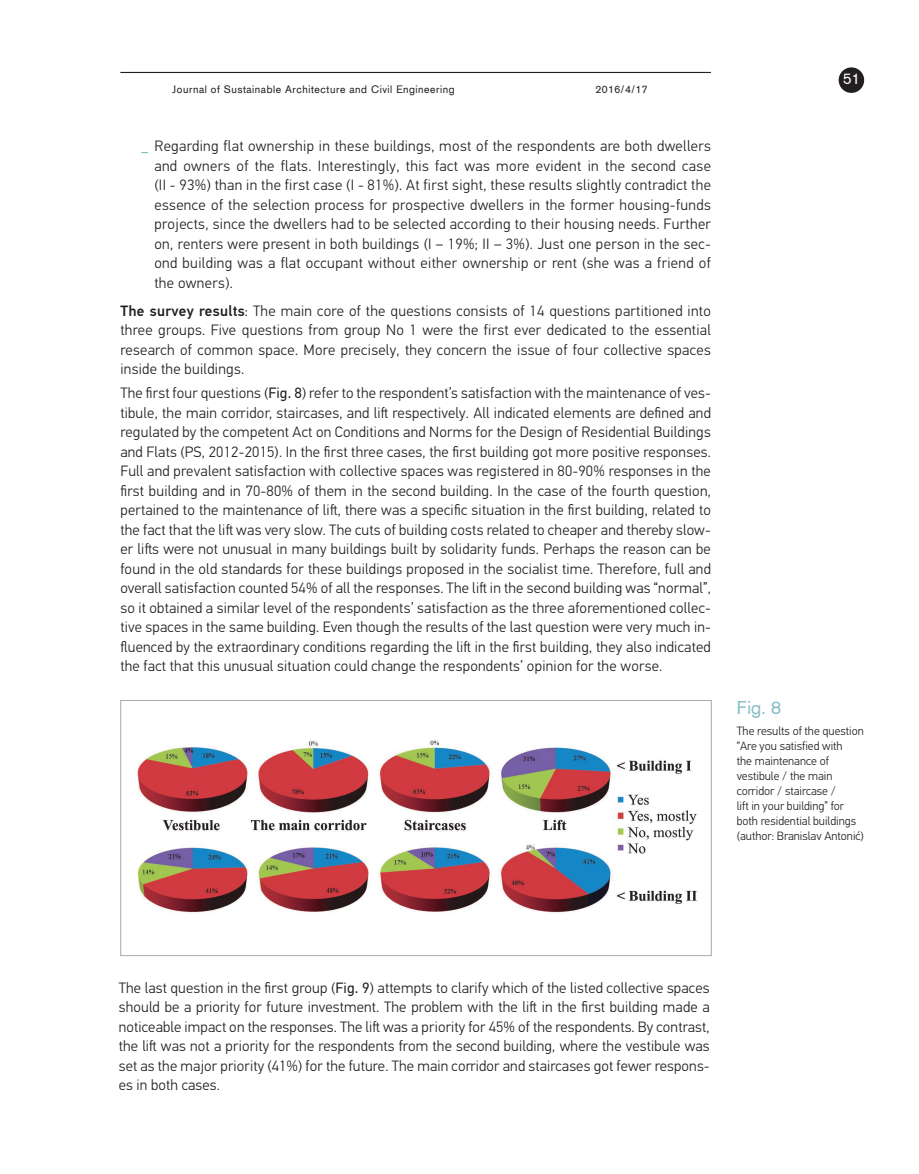
<style>
.page{position:relative;width:919px;height:1174px;background:#fff}
.page>*{position:absolute;margin:0;border:0;box-sizing:border-box;transform-origin:0 0}
.FIG_pavadinimas{font:18px "Akzidenz Grotesk";color:#85bdc5}
.pagrindinis{font:300 15px/19.5px "PF Din Text Pro";letter-spacing:.015em;color:#231f20;text-align:justify}
.t1{font:15px "Akzidenz Grotesk";color:#fff}
.FIG_tekstas{font:300 12px/15px "PF Din Text Pro";color:#231f20}
.t2{font:10.5px "Akzidenz Grotesk";letter-spacing:.05em;color:#231f20}
.s1{font-weight:700;font-size:13.5px;color:#85bdc5}
.s2{font-weight:500}
.s3{font-weight:400}
</style>
<div class="page">
<hr style="left:120px;top:72px;width:590px;height:1px;background:#231f20">
<div style="left:838px;top:67px;width:26px;height:26px;background:#231f20;border-radius:50%"></div>
<img style="left:137px;top:740px;width:560px;height:173px">
<div style="left:120px;top:700px;width:591px;height:256px;border:1px solid #a8a9ad"></div>
<p class="t2" style="left:172px;top:83px;width:284px">Journal of Sustainable Architecture and Civil Engineering</p>
<p class="t2" style="left:595px;top:83px;width:54px">2016/4/17</p>
<p class="pagrindinis" style="left:154px;top:137px;width:558px;text-indent:-13px"><span class="s1">_</span> Regarding flat ownership in these buildings, most of the respondents are both dwellers and owners of the flats. Interestingly, this fact was more evident in the second case (II - 93%) than in the first case (I - 81%). At first sight, these results slightly contradict the essence of the selection process for prospective dwellers in the former housing-funds projects, since the dwellers had to be selected according to their housing needs. Further on, renters were present in both buildings (I – 19%; II – 3%). Just one person in the sec&shy;ond building was a flat occupant without either ownership or rent (she was a friend of the owners).</p>
<p class="pagrindinis" style="left:120px;top:301px;width:592px"><span class="s2">The survey results</span>: The main core of the questions consists of 14 questions partitioned into three groups. Five questions from group No 1 were the first ever dedicated to the essential research of common space. More precisely, they concern the issue of four collective spaces inside the buildings.</p>
<p class="pagrindinis" style="left:120px;top:383px;width:592px">The first four questions (<span class="s3">Fig. 8</span>) refer to the respondent’s satisfaction with the maintenance of ves&shy;tibule, the main corridor, staircases, and lift respectively. All indicated elements are defined and regulated by the competent Act on Conditions and Norms for the Design of Residential Buildings and Flats (PS, 2012-2015). In the first three cases, the first building got more positive responses.<br>Full and prevalent satisfaction with collective spaces was registered in 80-90% responses in the first building and in 70-80% of them in the second building. In the case of the fourth question, pertained to the maintenance of lift, there was a specific situation in the first building, related to the fact that the lift was very slow. The cuts of building costs related to cheaper and thereby slow&shy;er lifts were not unusual in many buildings built by solidarity funds. Perhaps the reason can be found in the old standards for these buildings proposed in the socialist time. Therefore, full and overall satisfaction counted 54% of all the responses. The lift in the second building was “normal”, so it obtained a similar level of the respondents’ satisfaction as the three aforementioned collec&shy;tive spaces in the same building. Even though the results of the last question were very much in&shy;fluenced by the extraordinary conditions regarding the lift in the first building, they also indicated the fact that this unusual situation could change the respondents’ opinion for the worse.</p>
<p class="t1" style="left:843px;top:69px;width:18px">51</p>
<p class="FIG_pavadinimas" style="left:736px;top:696px;width:46px">Fig. 8</p>
<p class="FIG_tekstas" style="left:736px;top:724px;width:129px">The results of the question “Are you satisfied with<br>the maintenance of vestibule / the main corridor / staircase /<br>lift in your building” for both residential buildings (author: Branislav Antonić)</p>
<p class="pagrindinis" style="left:119px;top:978px;width:592px">The last question in the first group (<span class="s3">Fig. 9</span>) attempts to clarify which of the listed collective spaces should be a priority for future investment. The problem with the lift in the first building made a noticeable impact on the responses. The lift was a priority for 45% of the respondents. By contrast, the lift was not a priority for the respondents from the second building, where the vestibule was set as the major priority (41%) for the future. The main corridor and staircases got fewer respons&shy;es in both cases.</p>
</div>
